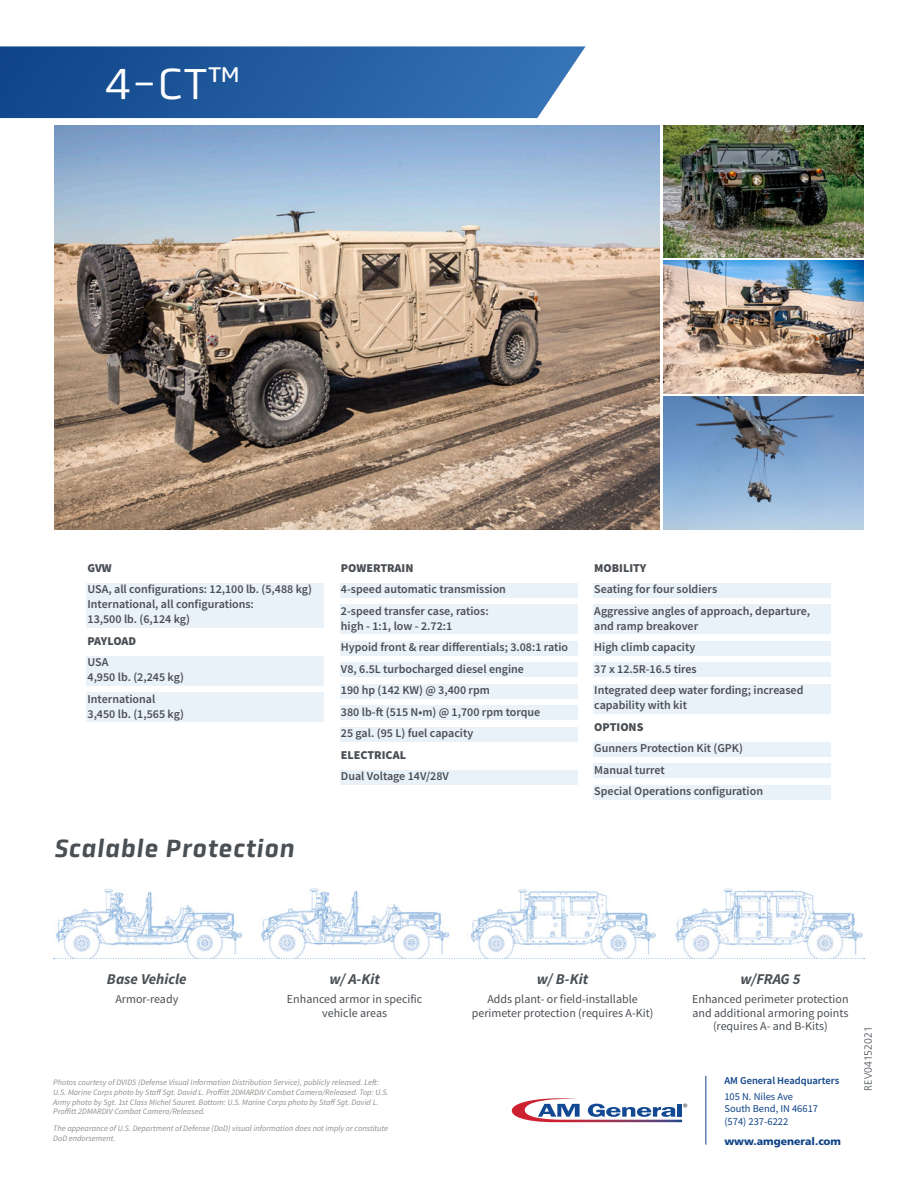
<style>
.page{position:relative;width:918px;height:1188px;background:#fff}
.page>*{position:absolute;margin:0;border:0;box-sizing:border-box;transform-origin:0 0}
.t1{font:45px "Obvia";color:#fff}
.t2{font:italic 500 25.5px "Obvia";letter-spacing:.025em;color:#4a4f54}
.t3{font:italic 700 15px "Source Sans Pro";color:#4a4f54}
.Spec_Data{font:600 12px/15px "Source Sans Pro";color:#4a4f54}
.t4{font:12px/13.5px "Source Sans Pro";color:#4a4f54;text-align:center}
.Spec_Data-2{font:900 12px "Source Sans Pro";color:#4a4f54}
.t5{font:10.5px "Source Sans Pro";color:#0e4388}
.t6{font:600 10.5px "Source Sans Pro";color:#0e4388}
.t7{font:900 10.5px "Frutiger LT Std";color:#0e4388}
.t8{font:300 10.5px "Frutiger LT Std";color:#4a4f54}
.t9{font:italic 8.25px/9.8px "Source Sans Pro";color:#8e8e89}
</style>
<div class="page">
<img style="left:54px;top:125px;width:606px;height:404px">
<img style="left:663px;top:125px;width:200px;height:133px">
<img style="left:663px;top:397px;width:200px;height:132px">
<img style="left:663px;top:261px;width:200px;height:132px">
<svg style="left:0;top:46px;width:586px;height:72px;background:#2d63a3"></svg>
<svg style="left:511px;top:1098px;width:176px;height:24px"></svg>
<hr style="left:706px;top:1076px;width:1px;height:69px;background:#0e4388">
<img style="left:53px;top:889px;width:190px;height:70px">
<img style="left:261px;top:888px;width:189px;height:70px">
<img style="left:470px;top:889px;width:186px;height:69px">
<img style="left:675px;top:888px;width:188px;height:70px">
<svg style="left:54px;top:958px;width:811px;height:1px"></svg>
<div style="left:86px;top:583px;width:238px;height:44px;background:#e9f1f9"></div>
<div style="left:86px;top:656px;width:238px;height:29px;background:#e9f1f9"></div>
<div style="left:86px;top:693px;width:238px;height:29px;background:#e9f1f9"></div>
<div style="left:340px;top:583px;width:237px;height:14px;background:#e9f1f9"></div>
<div style="left:340px;top:605px;width:237px;height:29px;background:#e9f1f9"></div>
<div style="left:340px;top:641px;width:237px;height:14px;background:#e9f1f9"></div>
<div style="left:340px;top:663px;width:237px;height:14px;background:#e9f1f9"></div>
<div style="left:340px;top:684px;width:237px;height:14px;background:#e9f1f9"></div>
<div style="left:340px;top:706px;width:237px;height:14px;background:#e9f1f9"></div>
<div style="left:340px;top:727px;width:237px;height:14px;background:#e9f1f9"></div>
<div style="left:340px;top:770px;width:237px;height:14px;background:#e9f1f9"></div>
<div style="left:593px;top:583px;width:238px;height:14px;background:#e9f1f9"></div>
<div style="left:593px;top:605px;width:238px;height:29px;background:#e9f1f9"></div>
<div style="left:593px;top:641px;width:238px;height:14px;background:#e9f1f9"></div>
<div style="left:593px;top:663px;width:238px;height:14px;background:#e9f1f9"></div>
<div style="left:593px;top:684px;width:238px;height:29px;background:#e9f1f9"></div>
<div style="left:593px;top:742px;width:238px;height:14px;background:#e9f1f9"></div>
<div style="left:593px;top:764px;width:238px;height:14px;background:#e9f1f9"></div>
<div style="left:593px;top:785px;width:238px;height:14px;background:#e9f1f9"></div>
<p class="t1" style="left:104px;top:58px;width:137px">4-CT™</p>
<p class="Spec_Data-2" style="left:88px;top:560px;width:26px">GVW</p>
<p class="Spec_Data" style="left:88px;top:582px;width:226px">USA, all configurations: 12,100 lb. (5,488 kg)<br>International, all configurations:<br>13,500 lb. (6,124 kg)</p>
<p class="Spec_Data-2" style="left:88px;top:633px;width:50px">PAYLOAD</p>
<p class="Spec_Data" style="left:88px;top:655px;width:98px">USA<br>4,950 lb. (2,245 kg)</p>
<p class="Spec_Data" style="left:88px;top:691px;width:98px">International<br>3,450 lb. (1,565 kg)</p>
<p class="t2" style="left:54px;top:832px;width:242px">Scalable Protection</p>
<p class="Spec_Data-2" style="left:341px;top:560px;width:74px">POWERTRAIN</p>
<p class="Spec_Data" style="left:341px;top:582px;width:167px">4-speed automatic transmission</p>
<p class="Spec_Data" style="left:341px;top:603px;width:149px">2-speed transfer case, ratios: high - 1:1, low - 2.72:1</p>
<p class="Spec_Data" style="left:341px;top:640px;width:229px">Hypoid front &amp; rear differentials; 3.08:1 ratio</p>
<p class="Spec_Data" style="left:341px;top:661px;width:185px">V8, 6.5L turbocharged diesel engine</p>
<p class="Spec_Data" style="left:341px;top:683px;width:151px">190 hp (142 KW) @ 3,400 rpm</p>
<p class="Spec_Data" style="left:341px;top:704px;width:201px">380 lb-ft (515 N•m) @ 1,700 rpm torque</p>
<p class="Spec_Data" style="left:341px;top:726px;width:134px">25 gal. (95 L) fuel capacity</p>
<p class="Spec_Data-2" style="left:341px;top:746px;width:67px">ELECTRICAL</p>
<p class="Spec_Data" style="left:341px;top:769px;width:110px">Dual Voltage 14V/28V</p>
<p class="Spec_Data-2" style="left:594px;top:560px;width:53px">MOBILITY</p>
<p class="Spec_Data" style="left:594px;top:582px;width:124px">Seating for four soldiers</p>
<p class="Spec_Data" style="left:594px;top:603px;width:217px">Aggressive angles of approach, departure, and ramp breakover</p>
<p class="Spec_Data" style="left:594px;top:640px;width:103px">High climb capacity</p>
<p class="Spec_Data" style="left:594px;top:661px;width:104px">37 x 12.5R-16.5 tires</p>
<p class="Spec_Data" style="left:594px;top:683px;width:211px">Integrated deep water fording; increased capability with kit</p>
<p class="Spec_Data-2" style="left:594px;top:718px;width:51px">OPTIONS</p>
<p class="Spec_Data" style="left:594px;top:741px;width:150px">Gunners Protection Kit (GPK)</p>
<p class="Spec_Data" style="left:594px;top:762px;width:72px">Manual turret</p>
<p class="Spec_Data" style="left:594px;top:784px;width:170px">Special Operations configuration</p>
<p class="t3" style="left:107px;top:969px;width:81px">Base Vehicle</p>
<p class="t4" style="left:115px;top:992px;width:64px">Armor-ready</p>
<p class="t3" style="left:329px;top:969px;width:52px">w/ A-Kit</p>
<p class="t4" style="left:287px;top:992px;width:137px">Enhanced armor in specific vehicle areas</p>
<p class="t9" style="left:53px;top:1077px;width:337px">Photos courtesy of DVIDS (Defense Visual Information Distribution Service), publicly released. Left:<br>U.S. Marine Corps photo by Staff Sgt. David L. Proffitt 2DMARDIV Combat Camera/Released. Top: U.S.<br>Army photo by Sgt. 1st Class Michel Sauret. Bottom: U.S. Marine Corps photo by Staff Sgt. David L.<br>Proffitt 2DMARDIV Combat Camera/Released.</p>
<p class="t9" style="left:53px;top:1123px;width:336px">The appearance of U.S. Department of Defense (DoD) visual information does not imply or constitute<br>DoD endorsement.</p>
<p class="t3" style="left:537px;top:969px;width:53px">w/ B-Kit</p>
<p class="t4" style="left:472px;top:992px;width:183px">Adds plant- or field-installable perimeter protection (requires A-Kit)</p>
<p class="t3" style="left:740px;top:969px;width:62px">w/FRAG 5</p>
<p class="t4" style="left:692px;top:992px;width:158px">Enhanced perimeter protection and additional armoring points (requires A- and B-Kits)</p>
<p class="t6" style="left:724px;top:1073px;width:116px">AM General Headquarters</p>
<p class="t5" style="left:724px;top:1089px;width:70px">105 N. Niles Ave</p>
<p class="t5" style="left:724px;top:1102px;width:95px">South Bend, IN 46617</p>
<p class="t5" style="left:724px;top:1115px;width:65px">(574) 237-6222</p>
<p class="t7" style="left:724px;top:1135px;width:118px">www.amgeneral.com</p>
<p class="t8" style="left:862px;top:1091px;width:66px;rotate:-90deg">REV04152021</p>
</div>
